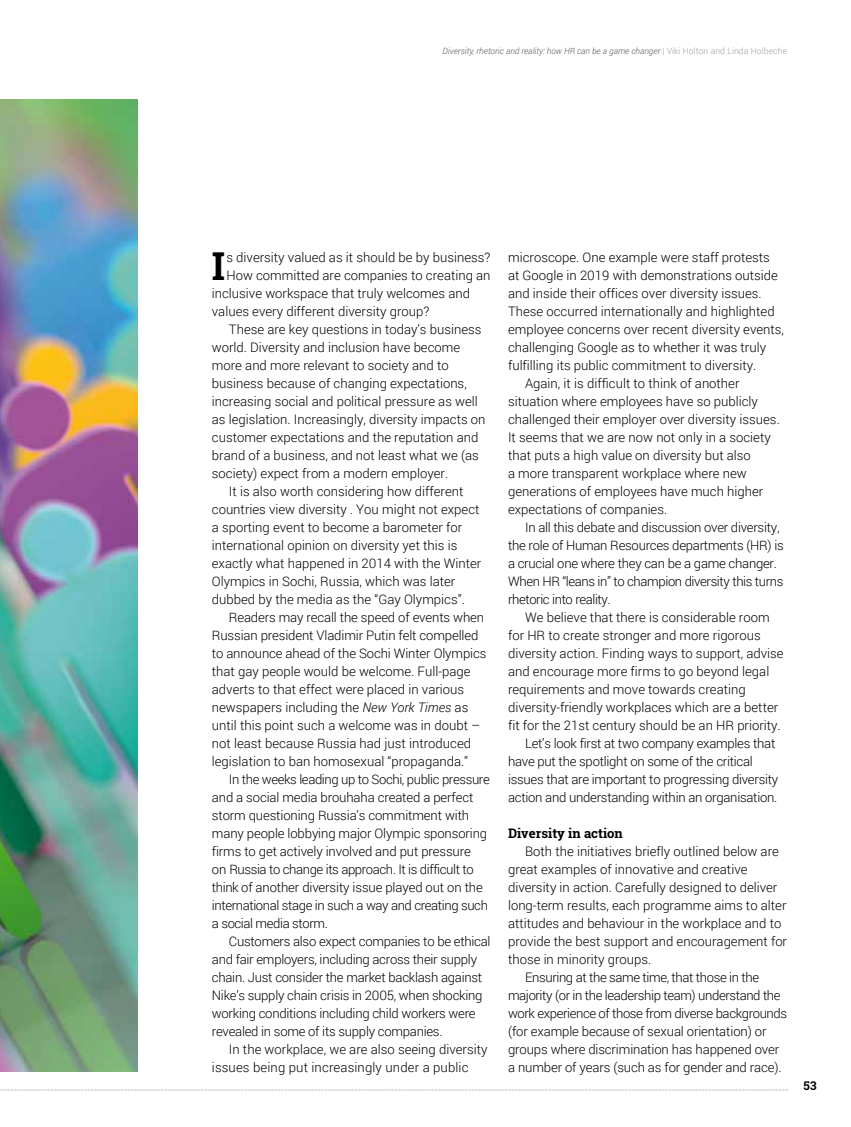
<style>
.page{position:relative;width:851px;height:1127px;background:#fff}
.page>*{position:absolute;margin:0;border:0;box-sizing:border-box;transform-origin:0 0}
.t1{font:700 38.4px "Roboto Slab";color:#000}
.t2{font:300 13.2px "Roboto";color:#000}
.t3{font:300 13.2px "Roboto";letter-spacing:-.02em;color:#000}
.t4{font:300 13.2px "Roboto";letter-spacing:-.03em;color:#000}
.t5{font:700 13.2px "Roboto Slab";color:#000}
.t6{font:700 12px "Roboto Slab";color:#000}
.t7{font:italic 300 8.7px "Roboto";color:#58585a}
.s1{font-style:normal;color:#9c9e9f}
.s2{font-style:italic}
</style>
<div class="page">
<svg style="left:0;top:1089px;width:787px;height:1px"></svg>
<img style="left:0;top:100px;width:138px;height:972px">
<p class="t7" style="left:442px;top:45px;width:346px">Diversity, rhetoric and reality: how HR can be a game changer <span class="s1">| Viki Holton and Linda Holbeche</span></p>
<h1 class="t1" style="left:212px;top:240px;width:15px">I</h1>
<p class="t2" style="left:226px;top:248px;width:265px">s diversity valued as it should be by business?</p>
<p class="t2" style="left:226px;top:266px;width:265px">How committed are companies to creating an</p>
<p class="t2" style="left:212px;top:284px;width:260px">inclusive workspace that truly welcomes and</p>
<p class="t2" style="left:212px;top:302px;width:219px">values every different diversity group?</p>
<p class="t2" style="left:229px;top:320px;width:254px">These are key questions in today’s business</p>
<p class="t2" style="left:212px;top:338px;width:250px">world. Diversity and inclusion have become</p>
<p class="t2" style="left:212px;top:356px;width:238px">more and more relevant to society and to</p>
<p class="t2" style="left:212px;top:374px;width:256px">business because of changing expectations,</p>
<p class="t2" style="left:212px;top:392px;width:267px">increasing social and political pressure as well</p>
<p class="t2" style="left:212px;top:410px;width:275px">as legislation. Increasingly, diversity impacts on</p>
<p class="t2" style="left:212px;top:428px;width:268px">customer expectations and the reputation and</p>
<p class="t2" style="left:212px;top:446px;width:268px">brand of a business, and not least what we (as</p>
<p class="t2" style="left:212px;top:464px;width:238px">society) expect from a modern employer.</p>
<p class="t2" style="left:229px;top:482px;width:236px">It is also worth considering how different</p>
<p class="t2" style="left:212px;top:500px;width:269px">countries view diversity . You might not expect</p>
<p class="t2" style="left:212px;top:518px;width:252px">a sporting event to become a barometer for</p>
<p class="t2" style="left:212px;top:536px;width:247px">international opinion on diversity yet this is</p>
<p class="t2" style="left:212px;top:554px;width:271px">exactly what happened in 2014 with the Winter</p>
<p class="t2" style="left:212px;top:572px;width:245px">Olympics in Sochi, Russia, which was later</p>
<p class="t2" style="left:212px;top:590px;width:254px">dubbed by the media as the “Gay Olympics”.</p>
<p class="t2" style="left:229px;top:608px;width:257px">Readers may recall the speed of events when</p>
<p class="t2" style="left:212px;top:626px;width:268px">Russian president Vladimir Putin felt compelled</p>
<p class="t2" style="left:212px;top:644px;width:276px">to announce ahead of the Sochi Winter Olympics</p>
<p class="t2" style="left:212px;top:662px;width:260px">that gay people would be welcome. Full-page</p>
<p class="t2" style="left:212px;top:680px;width:254px">adverts to that effect were placed in various</p>
<p class="t2" style="left:212px;top:698px;width:258px">newspapers including the <span class="s2">New York Times</span> as</p>
<p class="t2" style="left:212px;top:716px;width:270px">until this point such a welcome was in doubt –</p>
<p class="t2" style="left:212px;top:734px;width:261px">not least because Russia had just introduced</p>
<p class="t2" style="left:212px;top:752px;width:258px">legislation to ban homosexual “propaganda.”</p>
<p class="t4" style="left:229px;top:770px;width:262px">In the weeks leading up to Sochi, public pressure</p>
<p class="t2" style="left:212px;top:788px;width:263px">and a social media brouhaha created a perfect</p>
<p class="t2" style="left:212px;top:806px;width:259px">storm questioning Russia’s commitment with</p>
<p class="t2" style="left:212px;top:824px;width:277px">many people lobbying major Olympic sponsoring</p>
<p class="t2" style="left:212px;top:842px;width:260px">firms to get actively involved and put pressure</p>
<p class="t4" style="left:212px;top:860px;width:263px">on Russia to change its approach. It is difficult to</p>
<p class="t2" style="left:212px;top:878px;width:272px">think of another diversity issue played out on the</p>
<p class="t4" style="left:212px;top:896px;width:277px">international stage in such a way and creating such</p>
<p class="t4" style="left:212px;top:914px;width:117px">a social media storm.</p>
<p class="t3" style="left:229px;top:932px;width:263px">Customers also expect companies to be ethical</p>
<p class="t3" style="left:212px;top:950px;width:267px">and fair employers, including across their supply</p>
<p class="t3" style="left:212px;top:968px;width:272px">chain. Just consider the market backlash against</p>
<p class="t3" style="left:212px;top:986px;width:272px">Nike’s supply chain crisis in 2005, when shocking</p>
<p class="t3" style="left:212px;top:1004px;width:265px">working conditions including child workers were</p>
<p class="t3" style="left:212px;top:1022px;width:232px">revealed in some of its supply companies.</p>
<p class="t2" style="left:229px;top:1040px;width:260px">In the workplace, we are also seeing diversity</p>
<p class="t2" style="left:212px;top:1058px;width:258px">issues being put increasingly under a public</p>
<p class="t2" style="left:508px;top:248px;width:263px">microscope. One example were staff protests</p>
<p class="t2" style="left:508px;top:266px;width:271px">at Google in 2019 with demonstrations outside</p>
<p class="t2" style="left:508px;top:284px;width:255px">and inside their offices over diversity issues.</p>
<p class="t2" style="left:508px;top:302px;width:268px">These occurred internationally and highlighted</p>
<p class="t2" style="left:508px;top:320px;width:277px">employee concerns over recent diversity events,</p>
<p class="t2" style="left:508px;top:338px;width:259px">challenging Google as to whether it was truly</p>
<p class="t2" style="left:508px;top:356px;width:250px">fulfilling its public commitment to diversity.</p>
<p class="t2" style="left:525px;top:374px;width:216px">Again, it is difficult to think of another</p>
<p class="t2" style="left:508px;top:392px;width:251px">situation where employees have so publicly</p>
<p class="t2" style="left:508px;top:410px;width:273px">challenged their employer over diversity issues.</p>
<p class="t2" style="left:508px;top:428px;width:264px">It seems that we are now not only in a society</p>
<p class="t2" style="left:508px;top:446px;width:244px">that puts a high value on diversity but also</p>
<p class="t2" style="left:508px;top:464px;width:240px">a more transparent workplace where new</p>
<p class="t2" style="left:508px;top:482px;width:257px">generations of employees have much higher</p>
<p class="t2" style="left:508px;top:500px;width:161px">expectations of companies.</p>
<p class="t3" style="left:525px;top:518px;width:256px">In all this debate and discussion over diversity,</p>
<p class="t3" style="left:508px;top:536px;width:277px">the role of Human Resources departments (HR) is</p>
<p class="t3" style="left:508px;top:554px;width:270px">a crucial one where they can be a game changer.</p>
<p class="t4" style="left:508px;top:572px;width:277px">When HR “leans in” to champion diversity this turns</p>
<p class="t4" style="left:508px;top:590px;width:104px">rhetoric into reality.</p>
<p class="t2" style="left:525px;top:608px;width:246px">We believe that there is considerable room</p>
<p class="t2" style="left:508px;top:626px;width:254px">for HR to create stronger and more rigorous</p>
<p class="t2" style="left:508px;top:644px;width:277px">diversity action. Finding ways to support, advise</p>
<p class="t2" style="left:508px;top:662px;width:263px">and encourage more firms to go beyond legal</p>
<p class="t2" style="left:508px;top:680px;width:239px">requirements and move towards creating</p>
<p class="t2" style="left:508px;top:698px;width:272px">diversity-friendly workplaces which are a better</p>
<p class="t2" style="left:508px;top:716px;width:274px">fit for the 21st century should be an HR priority.</p>
<p class="t3" style="left:525px;top:734px;width:252px">Let’s look first at two company examples that</p>
<p class="t3" style="left:508px;top:752px;width:246px">have put the spotlight on some of the critical</p>
<p class="t3" style="left:508px;top:770px;width:272px">issues that are important to progressing diversity</p>
<p class="t3" style="left:508px;top:788px;width:271px">action and understanding within an organisation.</p>
<p class="t5" style="left:508px;top:824px;width:116px">Diversity in action</p>
<p class="t2" style="left:525px;top:842px;width:255px">Both the initiatives briefly outlined below are</p>
<p class="t2" style="left:508px;top:860px;width:241px">great examples of innovative and creative</p>
<p class="t2" style="left:508px;top:878px;width:271px">diversity in action. Carefully designed to deliver</p>
<p class="t2" style="left:508px;top:896px;width:280px">long-term results, each programme aims to alter</p>
<p class="t2" style="left:508px;top:914px;width:275px">attitudes and behaviour in the workplace and to</p>
<p class="t2" style="left:508px;top:932px;width:280px">provide the best support and encouragement for</p>
<p class="t2" style="left:508px;top:950px;width:145px">those in minority groups.</p>
<p class="t4" style="left:525px;top:968px;width:235px">Ensuring at the same time, that those in the</p>
<p class="t4" style="left:508px;top:986px;width:274px">majority (or in the leadership team) understand the</p>
<p class="t4" style="left:508px;top:1004px;width:280px">work experience of those from diverse backgrounds</p>
<p class="t2" style="left:508px;top:1022px;width:260px">(for example because of sexual orientation) or</p>
<p class="t2" style="left:508px;top:1040px;width:273px">groups where discrimination has happened over</p>
<p class="t2" style="left:508px;top:1058px;width:275px">a number of years (such as for gender and race).</p>
<p class="t6" style="left:803px;top:1077px;width:15px">53</p>
</div>
